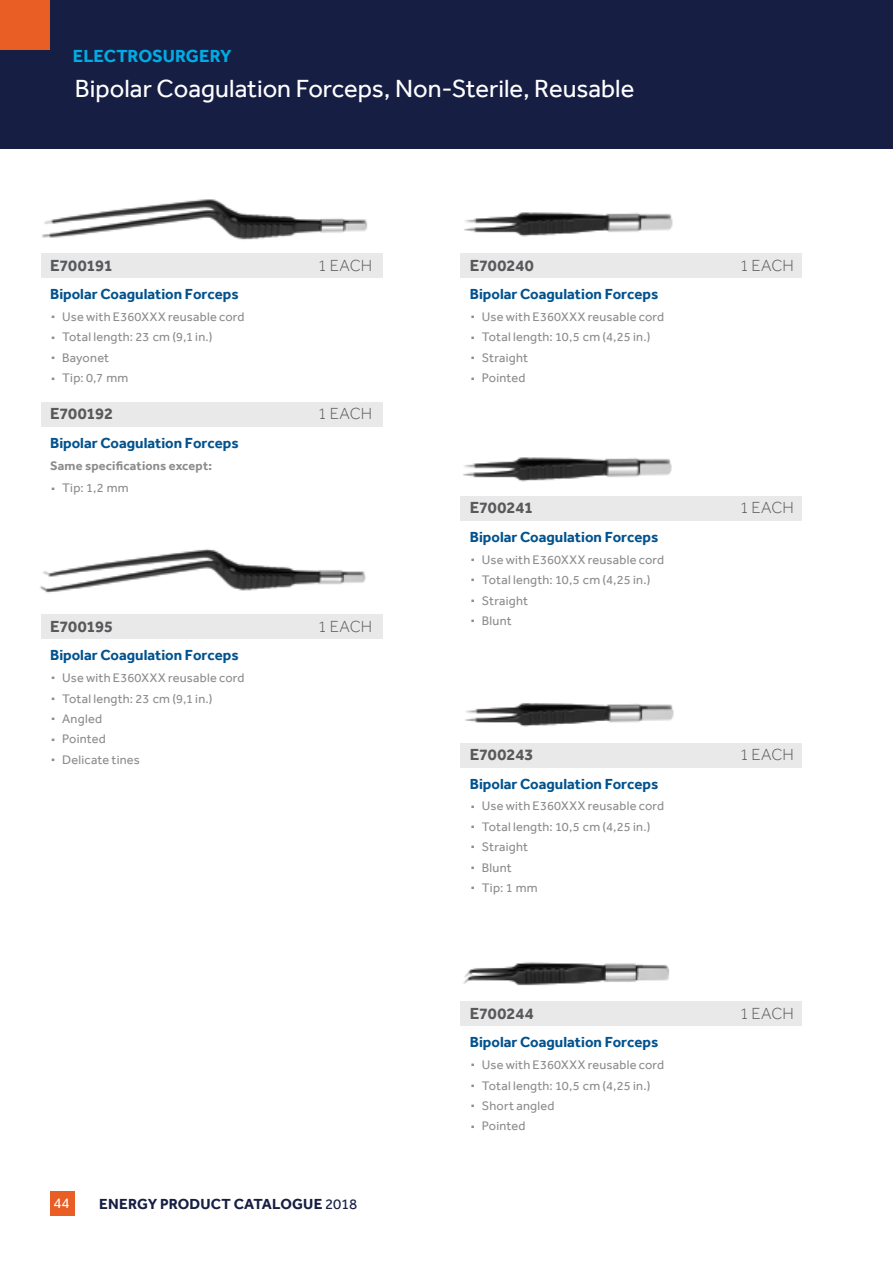
<style>
.page{position:relative;width:893px;height:1263px;background:#fff}
.page>*{position:absolute;margin:0;border:0;box-sizing:border-box;transform-origin:0 0}
.Subheadline{font:25.5px "Effra";color:#fff}
.t1{font:700 18px "Effra";letter-spacing:-.005em;color:#00ace4}
.product_code{font:700 16.5px "Effra";letter-spacing:-.01em;color:#58595b}
.product_code-2{font:300 16.5px "Effra";letter-spacing:-.005em;color:#58595b}
.Product_Name_Headlin{font:700 15px "Effra";color:#02528e}
.t2{font:700 15px "Effra";letter-spacing:.01em;color:#171e43}
.t3{font:15px "Effra";color:#fff}
.t4{font:12.75px "Effra";letter-spacing:.015em;color:#8a8c8e}
.main_body_copy{font:700 12.75px "Effra";letter-spacing:.015em;color:#8a8c8e}
.s1{font-size:25.5px}
.s2{font-weight:400}
</style>
<div class="page">
<div style="left:50px;top:1191px;width:24px;height:25px;background:#e85e25"></div>
<div style="left:0;top:0;width:893px;height:149px;background:#171e43"></div>
<div style="left:0;top:0;width:50px;height:50px;background:#e85e25"></div>
<div style="left:42px;top:253px;width:341px;height:25px;background:#e9e9ea"></div>
<div style="left:42px;top:614px;width:341px;height:25px;background:#e9e9ea"></div>
<div style="left:42px;top:402px;width:341px;height:25px;background:#e9e9ea"></div>
<div style="left:460px;top:253px;width:342px;height:25px;background:#e9e9ea"></div>
<div style="left:460px;top:496px;width:342px;height:25px;background:#e9e9ea"></div>
<div style="left:460px;top:743px;width:342px;height:24px;background:#e9e9ea"></div>
<div style="left:460px;top:1001px;width:342px;height:25px;background:#e9e9ea"></div>
<img style="left:42px;top:199px;width:326px;height:41px">
<img style="left:40px;top:549px;width:326px;height:44px">
<img style="left:463px;top:962px;width:207px;height:24px">
<img style="left:464px;top:212px;width:209px;height:25px">
<img style="left:463px;top:457px;width:209px;height:25px">
<img style="left:465px;top:703px;width:209px;height:24px">
<h2 class="t1" style="left:73px;top:45px;width:160px">ELECTROSURGERY</h2>
<p class="Subheadline" style="left:75px;top:73px;width:561px">Bipolar Coagulation Forceps, Non‑Sterile, Reusable</p>
<p class="product_code" style="left:50px;top:255px;width:64px">E700191</p>
<p class="product_code-2" style="left:318px;top:256px;width:56px">1 EACH</p>
<p class="Product_Name_Headlin" style="left:50px;top:285px;width:190px">Bipolar Coagulation Forceps</p>
<p class="t4" style="left:50px;top:309px;width:196px"><span class="s1">∙</span> Use with E360XXX reusable cord</p>
<p class="t4" style="left:50px;top:330px;width:164px"><span class="s1">∙</span> Total length: 23 cm (9,1 in.)</p>
<p class="t4" style="left:50px;top:350px;width:60px"><span class="s1">∙</span> Bayonet</p>
<p class="t4" style="left:50px;top:371px;width:80px"><span class="s1">∙</span> Tip: 0,7 mm</p>
<p class="product_code" style="left:50px;top:404px;width:64px">E700192</p>
<p class="product_code-2" style="left:318px;top:405px;width:56px">1 EACH</p>
<p class="Product_Name_Headlin" style="left:50px;top:434px;width:190px">Bipolar Coagulation Forceps</p>
<p class="main_body_copy" style="left:50px;top:458px;width:164px">Same specifications except:</p>
<p class="t4" style="left:50px;top:481px;width:80px"><span class="s1">∙</span> Tip: 1,2 mm</p>
<p class="product_code" style="left:50px;top:616px;width:65px">E700195</p>
<p class="product_code-2" style="left:318px;top:617px;width:56px">1 EACH</p>
<p class="Product_Name_Headlin" style="left:50px;top:646px;width:190px">Bipolar Coagulation Forceps</p>
<p class="t4" style="left:50px;top:670px;width:196px"><span class="s1">∙</span> Use with E360XXX reusable cord</p>
<p class="t4" style="left:50px;top:691px;width:164px"><span class="s1">∙</span> Total length: 23 cm (9,1 in.)</p>
<p class="t4" style="left:50px;top:711px;width:53px"><span class="s1">∙</span> Angled</p>
<p class="t4" style="left:50px;top:732px;width:57px"><span class="s1">∙</span> Pointed</p>
<p class="t4" style="left:50px;top:752px;width:91px"><span class="s1">∙</span> Delicate tines</p>
<p class="t3" style="left:53px;top:1194px;width:18px">44</p>
<p class="t2" style="left:99px;top:1195px;width:259px">ENERGY PRODUCT CATALOGUE <span class="s2">2018</span></p>
<p class="product_code" style="left:470px;top:255px;width:65px">E700240</p>
<p class="product_code-2" style="left:740px;top:256px;width:56px">1 EACH</p>
<p class="Product_Name_Headlin" style="left:470px;top:285px;width:190px">Bipolar Coagulation Forceps</p>
<p class="t4" style="left:470px;top:309px;width:196px"><span class="s1">∙</span> Use with E360XXX reusable cord</p>
<p class="t4" style="left:470px;top:330px;width:182px"><span class="s1">∙</span> Total length: 10,5 cm (4,25 in.)</p>
<p class="t4" style="left:470px;top:350px;width:60px"><span class="s1">∙</span> Straight</p>
<p class="t4" style="left:470px;top:371px;width:57px"><span class="s1">∙</span> Pointed</p>
<p class="product_code" style="left:470px;top:498px;width:65px">E700241</p>
<p class="product_code-2" style="left:740px;top:499px;width:56px">1 EACH</p>
<p class="Product_Name_Headlin" style="left:470px;top:528px;width:190px">Bipolar Coagulation Forceps</p>
<p class="t4" style="left:470px;top:552px;width:196px"><span class="s1">∙</span> Use with E360XXX reusable cord</p>
<p class="t4" style="left:470px;top:572px;width:182px"><span class="s1">∙</span> Total length: 10,5 cm (4,25 in.)</p>
<p class="t4" style="left:470px;top:593px;width:60px"><span class="s1">∙</span> Straight</p>
<p class="t4" style="left:470px;top:613px;width:43px"><span class="s1">∙</span> Blunt</p>
<p class="product_code" style="left:470px;top:744px;width:65px">E700243</p>
<p class="product_code-2" style="left:740px;top:745px;width:56px">1 EACH</p>
<p class="Product_Name_Headlin" style="left:470px;top:774px;width:190px">Bipolar Coagulation Forceps</p>
<p class="t4" style="left:470px;top:799px;width:196px"><span class="s1">∙</span> Use with E360XXX reusable cord</p>
<p class="t4" style="left:470px;top:819px;width:182px"><span class="s1">∙</span> Total length: 10,5 cm (4,25 in.)</p>
<p class="t4" style="left:470px;top:839px;width:60px"><span class="s1">∙</span> Straight</p>
<p class="t4" style="left:470px;top:860px;width:43px"><span class="s1">∙</span> Blunt</p>
<p class="t4" style="left:470px;top:880px;width:69px"><span class="s1">∙</span> Tip: 1 mm</p>
<p class="product_code" style="left:470px;top:1003px;width:65px">E700244</p>
<p class="product_code-2" style="left:740px;top:1004px;width:56px">1 EACH</p>
<p class="Product_Name_Headlin" style="left:470px;top:1033px;width:190px">Bipolar Coagulation Forceps</p>
<p class="t4" style="left:470px;top:1057px;width:196px"><span class="s1">∙</span> Use with E360XXX reusable cord</p>
<p class="t4" style="left:470px;top:1078px;width:182px"><span class="s1">∙</span> Total length: 10,5 cm (4,25 in.)</p>
<p class="t4" style="left:470px;top:1098px;width:86px"><span class="s1">∙</span> Short angled</p>
<p class="t4" style="left:470px;top:1119px;width:57px"><span class="s1">∙</span> Pointed</p>
</div>
